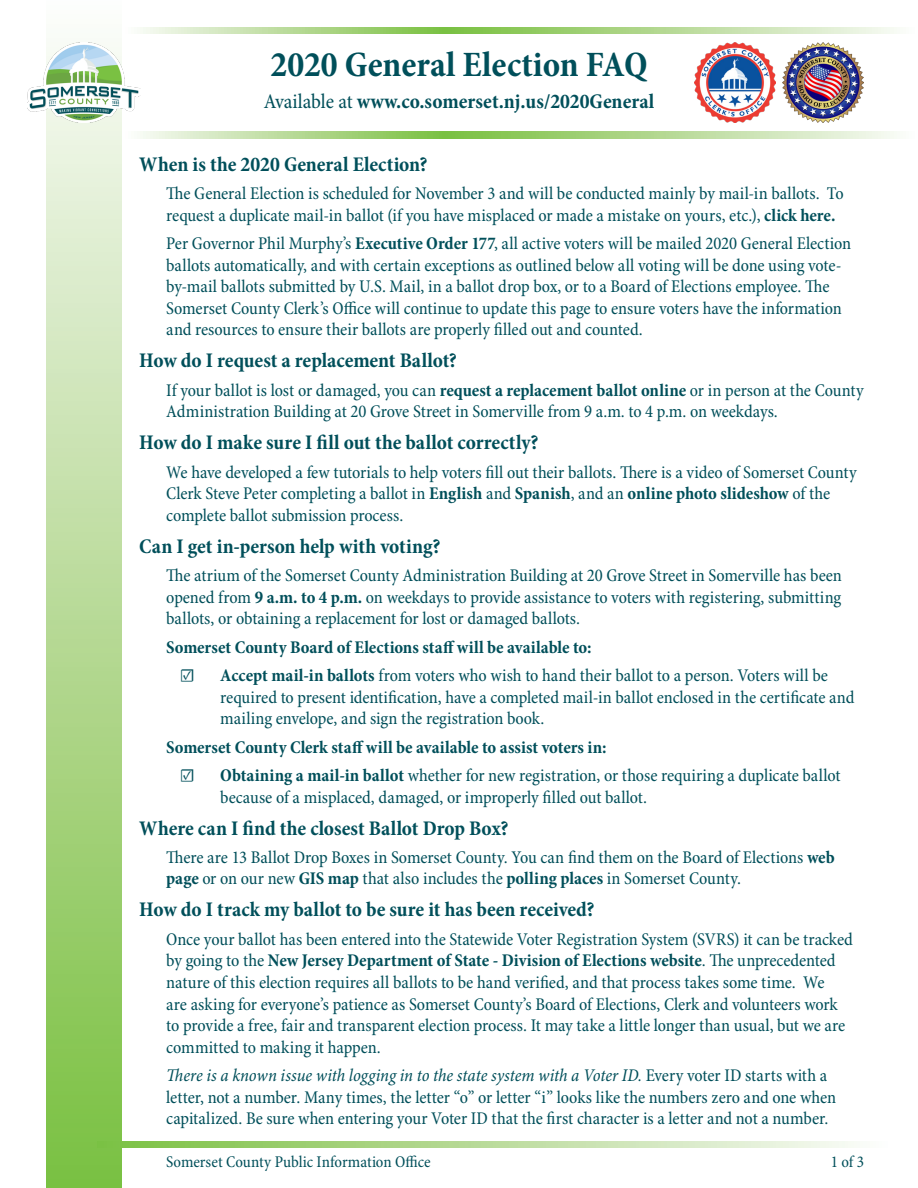
<style>
.page{position:relative;width:918px;height:1188px;background:#fff}
.page>*{position:absolute;margin:0;border:0;box-sizing:border-box;transform-origin:0 0}
.t1{font:700 condensed 36px "Minion Pro";color:#004f5a}
.Questions{font:700 condensed 21px "Minion Pro";color:#004f5a}
.Bullets{font:condensed 18px/21.6px "Minion Pro";letter-spacing:-.005em;color:#004f5a}
.t2{font:700 condensed 18px "Minion Pro";color:#004f5a}
.t3{font:condensed 16.5px "Minion Pro";color:#004f5a}
.s1{font-weight:400}
.s2{font-weight:700}
.s3{font-style:italic}
</style>
<div class="page">
<div style="left:46px;top:0;width:76px;height:1188px;background:linear-gradient(to bottom,#fbfaf9,#79bf3f)"></div>
<img style="left:27px;top:42px;width:114px;height:81px">
<img style="left:694px;top:42px;width:82px;height:81px">
<img style="left:783px;top:42px;width:81px;height:81px">
<svg style="left:140px;top:132px;width:757px;height:6px;background:#b7db97"></svg>
<svg style="left:140px;top:27px;width:757px;height:6px;background:#b7db97"></svg>
<svg style="left:97px;top:1141px;width:757px;height:7px;background:#b8db98"></svg>
<p class="t1" style="left:271px;top:40px;width:378px">2020 General Election FAQ</p>
<p class="Questions" style="left:264px;top:87px;width:392px"><span class="s1">Available at</span> www.co.somerset.nj.us/2020General</p>
<p class="Questions" style="left:139px;top:150px;width:290px">When is the 2020 General Election?</p>
<p class="Bullets" style="left:166px;top:183px;width:679px">The General Election is scheduled for November 3 and will be conducted mainly by mail-in ballots. To request a duplicate mail-in ballot (if you have misplaced or made a mistake on yours, etc.), <span class="s2">click here.</span></p>
<p class="Bullets" style="left:166px;top:233px;width:686px">Per Governor Phil Murphy’s <span class="s2">Executive Order 177</span>, all active voters will be mailed 2020 General Election ballots automatically, and with certain exceptions as outlined below all voting will be done using vote&shy;by-mail ballots submitted by U.S. Mail, in a ballot drop box, or to a Board of Elections employee. The Somerset County Clerk’s Office will continue to update this page to ensure voters have the information and resources to ensure their ballots are properly filled out and counted.</p>
<p class="Questions" style="left:139px;top:346px;width:319px">How do I request a replacement Ballot?</p>
<p class="Bullets" style="left:166px;top:380px;width:699px">If your ballot is lost or damaged, you can <span class="s2">request a replacement ballot online</span> or in person at the County<br>Administration Building at 20 Grove Street in Somerville from 9 a.m. to 4 p.m. on weekdays.</p>
<p class="Questions" style="left:139px;top:428px;width:401px">How do I make sure I fill out the ballot correctly?</p>
<p class="Bullets" style="left:166px;top:462px;width:692px">We have developed a few tutorials to help voters fill out their ballots. There is a video of Somerset County<br>Clerk Steve Peter completing a ballot in <span class="s2">English</span> and <span class="s2">Spanish</span>, and an <span class="s2">online photo slideshow</span> of the complete ballot submission process.</p>
<p class="Questions" style="left:139px;top:532px;width:303px">Can I get in-person help with voting?</p>
<p class="Bullets" style="left:166px;top:565px;width:677px;text-align:justify">The atrium of the Somerset County Administration Building at 20 Grove Street in Somerville has been opened from <span class="s2">9 a.m. to 4 p.m.</span> on weekdays to provide assistance to voters with registering, submitting ballots, or obtaining a replacement for lost or damaged ballots.</p>
<p class="t2" style="left:166px;top:635px;width:427px">Somerset County Board of Elections staff will be available to:</p>
<p class="Bullets" style="left:220px;top:665px;width:636px;text-indent:-41px">☑ <span class="s2">Accept mail-in ballots</span> from voters who wish to hand their ballot to a person. Voters will be required to present identification, have a completed mail-in ballot enclosed in the certificate and mailing envelope, and sign the registration book.</p>
<p class="t2" style="left:166px;top:734px;width:442px">Somerset County Clerk staff will be available to assist voters in:</p>
<p class="Bullets" style="left:220px;top:765px;width:622px;text-indent:-41px">☑ <span class="s2">Obtaining a mail-in ballot</span> whether for new registration, or those requiring a duplicate ballot because of a misplaced, damaged, or improperly filled out ballot.</p>
<p class="Questions" style="left:139px;top:813px;width:371px">Where can I find the closest Ballot Drop Box?</p>
<p class="Bullets" style="left:166px;top:847px;width:670px">There are 13 Ballot Drop Boxes in Somerset County. You can find them on the Board of Elections <span class="s2">web page</span> or on our new <span class="s2">GIS map</span> that also includes the <span class="s2">polling places</span> in Somerset County.</p>
<p class="Questions" style="left:139px;top:895px;width:457px">How do I track my ballot to be sure it has been received?</p>
<p class="Bullets" style="left:166px;top:929px;width:688px">Once your ballot has been entered into the Statewide Voter Registration System (SVRS) it can be tracked by going to the <span class="s2">New Jersey Department of State - Division of Elections website</span>. The unprecedented nature of this election requires all ballots to be hand verified, and that process takes some time. We<br>are asking for everyone’s patience as Somerset County’s Board of Elections, Clerk and volunteers work to provide a free, fair and transparent election process. It may take a little longer than usual, but we are committed to making it happen.</p>
<p class="Bullets" style="left:166px;top:1065px;width:671px"><span class="s3">There is a known issue with logging in to the state system with a Voter ID.</span> Every voter ID starts with a letter, not a number. Many times, the letter “o” or letter “i” looks like the numbers zero and one when capitalized. Be sure when entering your Voter ID that the first character is a letter and not a number.</p>
<p class="t3" style="left:166px;top:1151px;width:266px">Somerset County Public Information Office</p>
<p class="t3" style="left:831px;top:1151px;width:35px">1 of 3</p>
</div>
